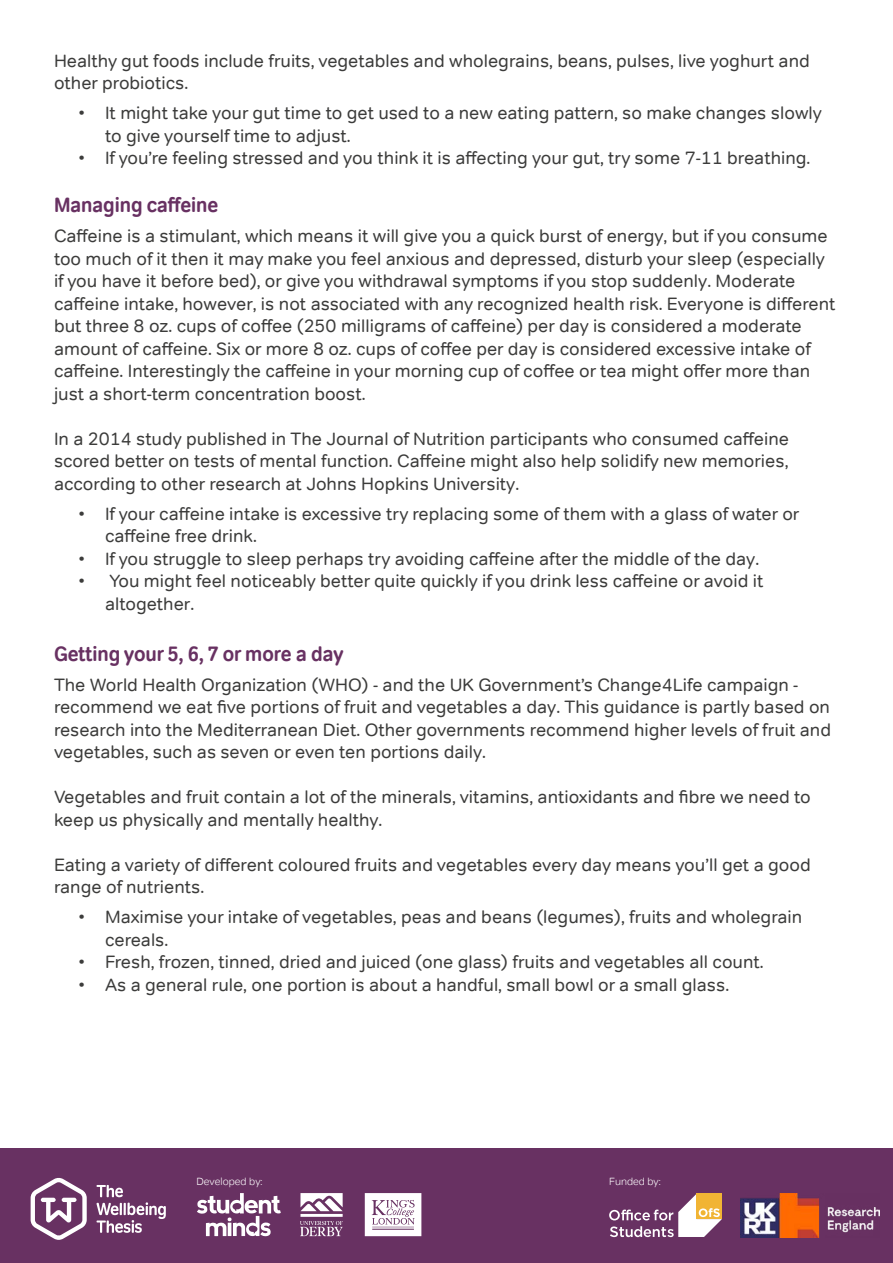
<style>
.page{position:relative;width:893px;height:1263px;background:#fff}
.page>*{position:absolute;margin:0;border:0;box-sizing:border-box;transform-origin:0 0}
.t1{font:21px "Tondo Signage";color:#683162}
.t2{font:18px/22.5px "Tondo";color:#3c3c3b}
.t3{font:300 10.5px "Tondo";color:#fff}
</style>
<div class="page">
<div style="left:0;top:1148px;width:893px;height:115px;background:#683162"></div>
<svg style="left:365px;top:1193px;width:56px;height:43px;background:#e9e1e8"></svg>
<svg style="left:300px;top:1193px;width:43px;height:43px"></svg>
<svg style="left:197px;top:1193px;width:84px;height:43px"></svg>
<svg style="left:609px;top:1194px;width:113px;height:43px"></svg>
<svg style="left:31px;top:1178px;width:56px;height:62px"></svg>
<svg style="left:97px;top:1185px;width:69px;height:48px"></svg>
<img style="left:741px;top:1193px;width:138px;height:44px">
<p class="t2" style="left:54px;top:49px;width:757px">Healthy gut foods include fruits, vegetables and wholegrains, beans, pulses, live yoghurt and other probiotics.</p>
<p class="t2" style="left:105px;top:102px;width:718px;text-indent:-27px">• It might take your gut time to get used to a new eating pattern, so make changes slowly to give yourself time to adjust.</p>
<p class="t2" style="left:78px;top:147px;width:734px">• If you’re feeling stressed and you think it is affecting your gut, try some 7-11 breathing.</p>
<p class="t1" style="left:54px;top:192px;width:166px">Managing caffeine</p>
<p class="t2" style="left:54px;top:225px;width:783px">Caffeine is a stimulant, which means it will give you a quick burst of energy, but if you consume too much of it then it may make you feel anxious and depressed, disturb your sleep (especially if you have it before bed), or give you withdrawal symptoms if you stop suddenly. Moderate caffeine intake, however, is not associated with any recognized health risk. Everyone is different but three 8 oz. cups of coffee (250 milligrams of caffeine) per day is considered a moderate amount of caffeine. Six or more 8 oz. cups of coffee per day is considered excessive intake of caffeine. Interestingly the caffeine in your morning cup of coffee or tea might offer more than just a short-term concentration boost.</p>
<p class="t2" style="left:54px;top:427px;width:736px;text-align:justify">In a 2014 study published in The Journal of Nutrition participants who consumed caffeine scored better on tests of mental function. Caffeine might also help solidify new memories, according to other research at Johns Hopkins University.</p>
<p class="t2" style="left:105px;top:502px;width:696px;text-indent:-27px">• If your caffeine intake is excessive try replacing some of them with a glass of water or caffeine free drink.</p>
<p class="t2" style="left:78px;top:547px;width:683px">• If you struggle to sleep perhaps try avoiding caffeine after the middle of the day.</p>
<p class="t2" style="left:105px;top:570px;width:660px;text-indent:-27px">• You might feel noticeably better quite quickly if you drink less caffeine or avoid it altogether.</p>
<p class="t1" style="left:54px;top:641px;width:291px">Getting your 5, 6, 7 or more a day</p>
<p class="t2" style="left:54px;top:673px;width:779px">The World Health Organization (WHO) - and the UK Government’s Change4Life campaign - recommend we eat five portions of fruit and vegetables a day. This guidance is partly based on research into the Mediterranean Diet. Other governments recommend higher levels of fruit and vegetables, such as seven or even ten portions daily.</p>
<p class="t2" style="left:54px;top:786px;width:758px">Vegetables and fruit contain a lot of the minerals, vitamins, antioxidants and fibre we need to keep us physically and mentally healthy.</p>
<p class="t2" style="left:54px;top:853px;width:758px">Eating a variety of different coloured fruits and vegetables every day means you’ll get a good range of nutrients.</p>
<p class="t2" style="left:105px;top:906px;width:699px;text-indent:-27px">• Maximise your intake of vegetables, peas and beans (legumes), fruits and wholegrain cereals.</p>
<p class="t2" style="left:78px;top:951px;width:687px">• Fresh, frozen, tinned, dried and juiced (one glass) fruits and vegetables all count.</p>
<p class="t2" style="left:78px;top:973px;width:653px">• As a general rule, one portion is about a handful, small bowl or a small glass.</p>
<p class="t3" style="left:196px;top:1175px;width:68px">Developed by:</p>
<p class="t3" style="left:609px;top:1175px;width:53px">Funded by:</p>
</div>
